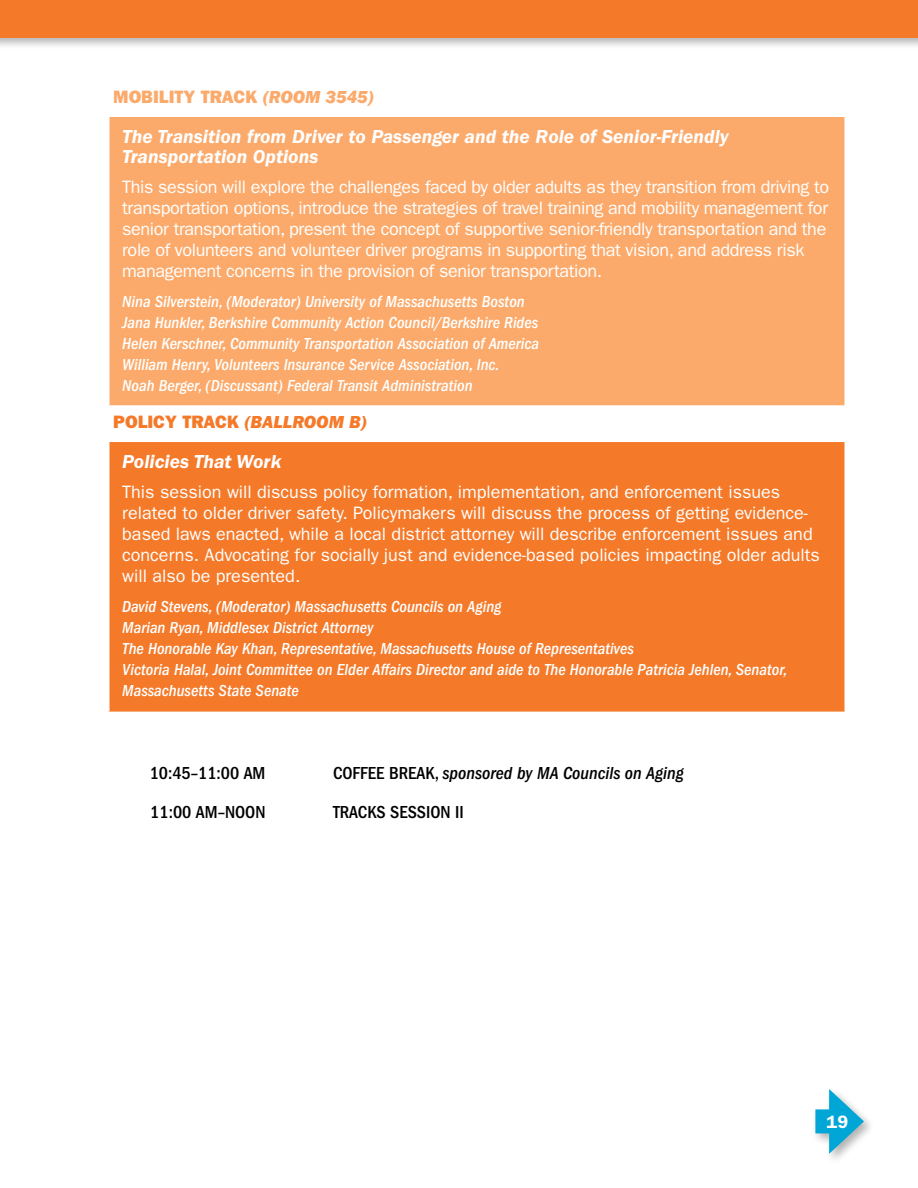
<style>
.page{position:relative;width:918px;height:1188px;background:#fff}
.page>*{position:absolute;margin:0;border:0;box-sizing:border-box;transform-origin:0 0}
.t1{font:italic 600 19.5px/19.5px "ITC Franklin Gothic Std";color:#fff}
.t2{font:18px/21px "ITC Franklin Gothic Std";letter-spacing:-.02em;color:#fff}
.t3{font:18px/21px "ITC Franklin Gothic Std";color:#fff}
.t4{font:500 condensed 18px "ITC Franklin Gothic Std";color:#000}
.t5{font:italic 500 condensed 18px "ITC Franklin Gothic Std";color:#000}
.t6{font:18px "ITC Franklin Gothic Std Hvy";color:#fbaa6b}
.t7{font:18px "ITC Franklin Gothic Std Hvy";color:#f47a2a}
.t8{font:600 18px "ITC Franklin Gothic Std";color:#fff}
.t9{font:italic 500 condensed 16.5px/21px "ITC Franklin Gothic Std";color:#fff}
.s1{font-family:"ITC Franklin Gothic Std Hvy It"}
.s2{font-style:normal}
</style>
<div class="page">
<div style="left:811px;top:1087px;width:65px;height:78px;background:#000;opacity:.3"></div>
<div style="left:815px;top:1109px;width:27px;height:24px;background:#00a7d6"></div>
<svg style="left:829px;top:1089px;width:35px;height:65px"></svg>
<div style="left:0;top:0;width:918px;height:50px;background:#000;opacity:.3"></div>
<div style="left:0;top:0;width:918px;height:38px;background:#f47a2a"></div>
<div style="left:109px;top:116px;width:736px;height:290px;background:#fbaa6b"></div>
<div style="left:109px;top:441px;width:736px;height:271px;background:#f47a2a"></div>
<hr style="left:108px;top:116px;width:738px;height:1px;background:#fff">
<hr style="left:108px;top:117px;width:2px;height:288px;background:#fff">
<hr style="left:844px;top:117px;width:2px;height:288px;background:#fff">
<hr style="left:108px;top:405px;width:738px;height:2px;background:#fff">
<hr style="left:108px;top:441px;width:738px;height:1px;background:#fff">
<hr style="left:108px;top:442px;width:2px;height:270px;background:#fff">
<hr style="left:844px;top:442px;width:2px;height:270px;background:#fff">
<p class="t6" style="left:113px;top:86px;width:262px">MOBILITY TRACK <span class="s1">(ROOM 3545)</span></p>
<p class="t1" style="left:122px;top:127px;width:608px">The Transition from Driver to Passenger and the Role of Senior-Friendly<br>Transportation Options</p>
<p class="t2" style="left:122px;top:176px;width:709px">This session will explore the challenges faced by older adults as they transition from driving to transportation options, introduce the strategies of travel training and mobility management for senior transportation, present the concept of supportive senior-friendly transportation and the role of volunteers and volunteer driver programs in supporting that vision, and address risk management concerns in the provision of senior transportation.</p>
<p class="t9" style="left:122px;top:291px;width:418px">Nina Silverstein, (Moderator) University of Massachusetts Boston Jana Hunkler, Berkshire Community Action Council/Berkshire Rides Helen Kerschner, Community Transportation Association of America William Henry, Volunteers Insurance Service Association, Inc.<br>Noah Berger, (Discussant) Federal Transit Administration</p>
<p class="t7" style="left:113px;top:411px;width:255px">POLICY TRACK <span class="s1">(BALLROOM B)</span></p>
<p class="t1" style="left:122px;top:452px;width:161px">Policies That Work</p>
<p class="t3" style="left:122px;top:482px;width:699px">This session will discuss policy formation, implementation, and enforcement issues related to older driver safety. Policymakers will discuss the process of getting evidence&shy;based laws enacted, while a local district attorney will describe enforcement issues and concerns. Advocating for socially just and evidence-based policies impacting older adults will also be presented.</p>
<p class="t9" style="left:122px;top:596px;width:667px">David Stevens, (Moderator) Massachusetts Councils on Aging<br>Marian Ryan, Middlesex District Attorney<br>The Honorable Kay Khan, Representative, Massachusetts House of Representatives<br>Victoria Halal, Joint Committee on Elder Affairs Director and aide to The Honorable Patricia Jehlen, Senator, Massachusetts State Senate</p>
<p class="t4" style="left:150px;top:763px;width:117px">10:45–11:00 AM</p>
<p class="t5" style="left:333px;top:763px;width:352px"><span class="s2">COFFEE BREAK,</span> sponsored by MA Councils on Aging</p>
<p class="t4" style="left:150px;top:802px;width:117px">11:00 AM–NOON</p>
<p class="t4" style="left:333px;top:802px;width:132px">TRACKS SESSION II</p>
<p class="t8" style="left:827px;top:1111px;width:23px">19</p>
</div>
